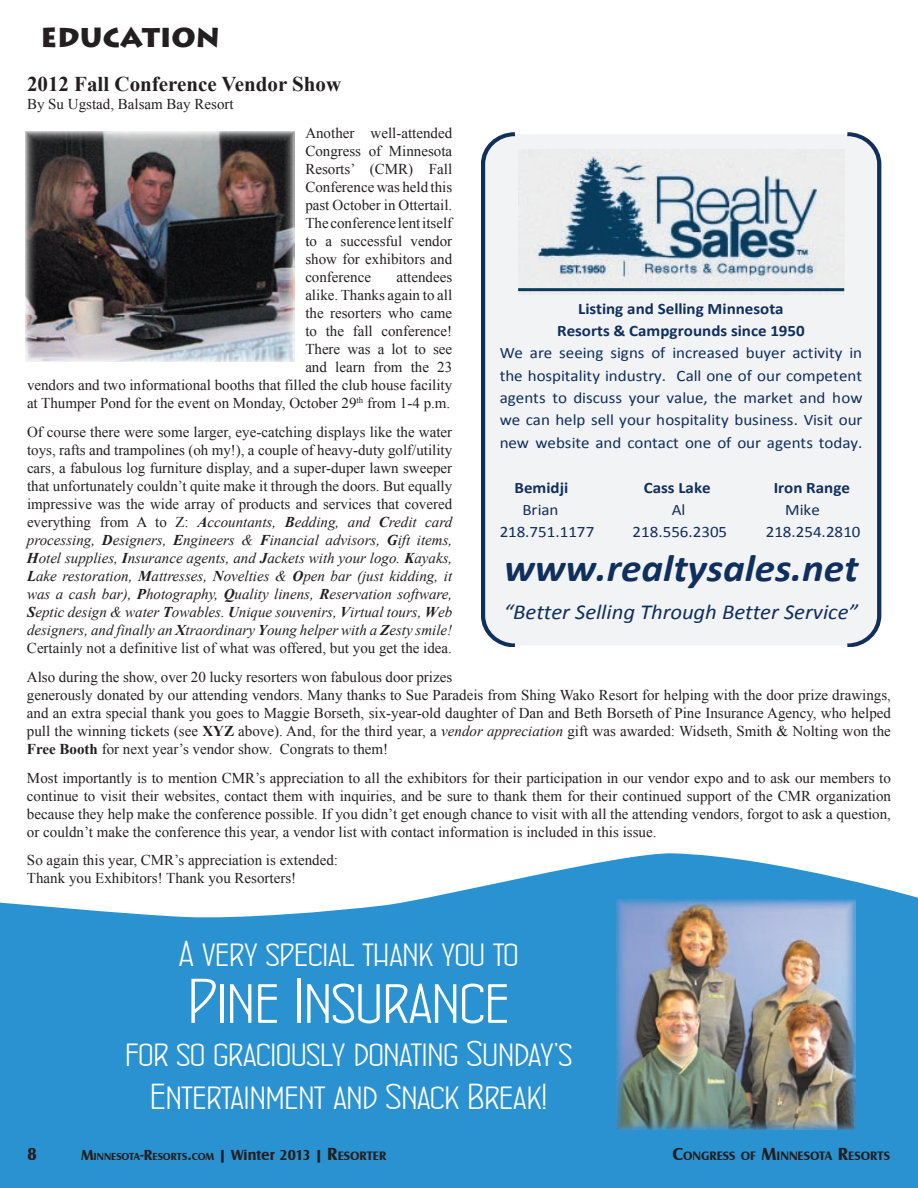
<style>
.page{position:relative;width:918px;height:1188px;background:#fff}
.page>*{position:absolute;margin:0;border:0;box-sizing:border-box;transform-origin:0 0}
.t1{font:63px "Concurso Italian BTN Wide";color:#fff}
.t2{font:italic 700 38.55px "Calibri";color:#102f5d;scale:1.07 1}
.t3{font:36px/43.2px "Concurso Italian BTN Wide";color:#fff;text-align:center}
.t4{font:900 27px "Lithos Pro";color:#231f20}
.t5{font:italic 21.3px "Calibri";letter-spacing:-.005em;color:#102f5d;scale:1.07 1}
.t6{font:700 21px "Times New Roman";color:#231f20}
.t7{font:700 18px "Castle T";color:#231f20}
.t8{font:15.9px/22.4px "Calibri";letter-spacing:-.005em;color:#102f5d;text-align:justify;scale:1.07 1}
.t9{font:700 15.9px/22.4px "Calibri";color:#102f5d;text-align:center;scale:1.07 1}
.t10{font:15px/18px "Times New Roman";color:#231f20;text-align:justify}
.t11{font:700 12.6px "Castle T";color:#231f20}
.t12{font:700 10.5px "Castle T";color:#231f20}
.s1{font-weight:700;font-style:italic}
.s2{font-style:italic}
.s3{font-weight:700}
.s4{font-size:15px}
.s5{font-size:18px}
.s6{font-size:12.6px}
</style>
<div class="page">
<svg style="left:0;top:853px;width:918px;height:335px;background:#46a0d6"></svg>
<img style="left:616px;top:899px;width:239px;height:230px">
<div style="left:481px;top:132px;width:400px;height:514px;background:#f2f3f4"></div>
<img style="left:518px;top:150px;width:326px;height:145px">
<hr style="left:518px;top:288px;width:326px;height:3px;background:#093c5a">
<img style="left:26px;top:132px;width:269px;height:230px">
<h3 class="t4" style="left:40px;top:20px;width:181px">EDUCATION</h3>
<h3 class="t6" style="left:27px;top:70px;width:316px">2012 Fall Conference Vendor Show</h3>
<p class="t10" style="left:27px;top:95px;width:208px">By Su Ugstad, Balsam Bay Resort</p>
<p class="t10" style="left:305px;top:124px;width:148px">Another well-attended Congress of Minnesota Resorts’ (CMR) Fall Conference was held this past October in Ottertail.<br>The conference lent itself to a successful vendor show for exhibitors and conference</p>
<p class="t10" style="left:27px;top:268px;width:427px;text-align:right">attendees<br>alike. Thanks again to all<br>the resorters who came<br>to the fall conference!<br>There was a lot to see<br>and learn from the 23<br>vendors and two informational booths that filled the club house facility at Thumper Pond for the event on Monday, October 29<sup>th</sup> from 1-4 p.m.</p>
<p class="t10" style="left:27px;top:423px;width:427px">Of course there were some larger, eye-catching displays like the water toys, rafts and trampolines (oh my!), a couple of heavy-duty golf/utility cars, a fabulous log furniture display, and a super-duper lawn sweeper that unfortunately couldn’t quite make it through the doors. But equally impressive was the wide array of products and services that covered everything from A to Z: <span class="s1">A</span><span class="s2">ccountants,</span> <span class="s1">B</span><span class="s2">edding, and</span> <span class="s1">C</span><span class="s2">redit card processing,</span> <span class="s1">D</span><span class="s2">esigners,</span> <span class="s1">E</span><span class="s2">ngineers &amp;</span> <span class="s1">F</span><span class="s2">inancial advisors,</span> <span class="s1">G</span><span class="s2">ift items, </span><span class="s1">H</span><span class="s2">otel supplies,</span> <span class="s1">I</span><span class="s2">nsurance agents, and</span> <span class="s1">J</span><span class="s2">ackets with your logo.</span> <span class="s1">K</span><span class="s2">ayaks, </span><span class="s1">L</span><span class="s2">ake restoration,</span> <span class="s1">M</span><span class="s2">attresses,</span> <span class="s1">N</span><span class="s2">ovelties &amp;</span> <span class="s1">O</span><span class="s2">pen bar (just kidding, it was a cash bar),</span> <span class="s1">P</span><span class="s2">hotography,</span> <span class="s1">Q</span><span class="s2">uality linens,</span> <span class="s1">R</span><span class="s2">eservation software, </span><span class="s1">S</span><span class="s2">eptic design &amp; water</span> <span class="s1">T</span><span class="s2">owables.</span> <span class="s1">U</span><span class="s2">nique souvenirs,</span> <span class="s1">V</span><span class="s2">irtual tours,</span> <span class="s1">W</span><span class="s2">eb designers, and finally an</span> <span class="s1">X</span><span class="s2">traordinary</span> <span class="s1">Y</span><span class="s2">oung helper with a</span> <span class="s1">Z</span><span class="s2">esty smile!<br></span>Certainly not a definitive list of what was offered, but you get the idea.</p>
<p class="t10" style="left:27px;top:668px;width:866px;text-align:left">Also during the show, over 20 lucky resorters won fabulous door prizes<br>generously donated by our attending vendors. Many thanks to Sue Paradeis from Shing Wako Resort for helping with the door prize drawings, and an extra special thank you goes to Maggie Borseth, six-year-old daughter of Dan and Beth Borseth of Pine Insurance Agency, who helped pull the winning tickets (see <span class="s3">XYZ</span> above). And, for the third year, a <span class="s2">vendor appreciation</span> gift was awarded: Widseth, Smith &amp; Nolting won the <span class="s3">Free Booth</span> for next year’s vendor show. Congrats to them!</p>
<p class="t10" style="left:27px;top:768px;width:866px">Most importantly is to mention CMR’s appreciation to all the exhibitors for their participation in our vendor expo and to ask our members to continue to visit their websites, contact them with inquiries, and be sure to thank them for their continued support of the CMR organization because they help make the conference possible. If you didn’t get enough chance to visit with all the attending vendors, forgot to ask a question, or couldn’t make the conference this year, a vendor list with contact information is included in this issue.</p>
<p class="t10" style="left:27px;top:851px;width:313px">So again this year, CMR’s appreciation is extended:<br>Thank you Exhibitors! Thank you Resorters!</p>
<p class="t9" style="left:557px;top:297px;width:233px">Listing and Selling Minnesota<br>Resorts &amp; Campgrounds since 1950</p>
<p class="t8" style="left:500px;top:342px;width:341px">We are seeing signs of increased buyer activity in the hospitality industry. Call one of our competent agents to discuss your value, the market and how we can help sell your hospitality business. Visit our new website and contact one of our agents today.</p>
<p class="t9" style="left:515px;top:476px;width:52px">Bemidji</p>
<p class="t9" style="left:644px;top:476px;width:64px">Cass Lake</p>
<p class="t9" style="left:774px;top:476px;width:73px">Iron Range</p>
<p class="t8" style="left:522px;top:499px;width:35px">Brian</p>
<p class="t8" style="left:672px;top:499px;width:14px">Al</p>
<p class="t8" style="left:785px;top:499px;width:34px">Mike</p>
<p class="t8" style="left:500px;top:521px;width:90px">218.751.1177</p>
<p class="t8" style="left:633px;top:521px;width:90px">218.556.2305</p>
<p class="t8" style="left:766px;top:521px;width:90px">218.254.2810</p>
<h2 class="t2" style="left:504px;top:544px;width:333px">www.realtysales.net</h2>
<h3 class="t5" style="left:504px;top:597px;width:333px">“Better Selling Through Better Service”</h3>
<h3 class="t3" style="left:179px;top:934px;width:341px">A very special thank you to</h3>
<h1 class="t1" style="left:188px;top:971px;width:323px">Pine Insurance</h1>
<h3 class="t3" style="left:125px;top:1034px;width:448px">for so graciously donating Sunday’s<br>Entertainment and Snack Break!</h3>
<p class="t7" style="left:27px;top:1143px;width:11px">8</p>
<p class="t12" style="left:81px;top:1150px;width:307px"><span class="s4">M</span>INNESOTA<span class="s4">-R</span>ESORTS<span class="s4">.</span>COM <span class="s4">| Winter 2013 |</span> <span class="s5">R</span><span class="s6">ESORTER</span></p>
<p class="t11" style="left:673px;top:1148px;width:219px"><span class="s5">C</span>ONGRESS OF <span class="s5">M</span>INNESOTA <span class="s5">R</span>ESORTS</p>
</div>
